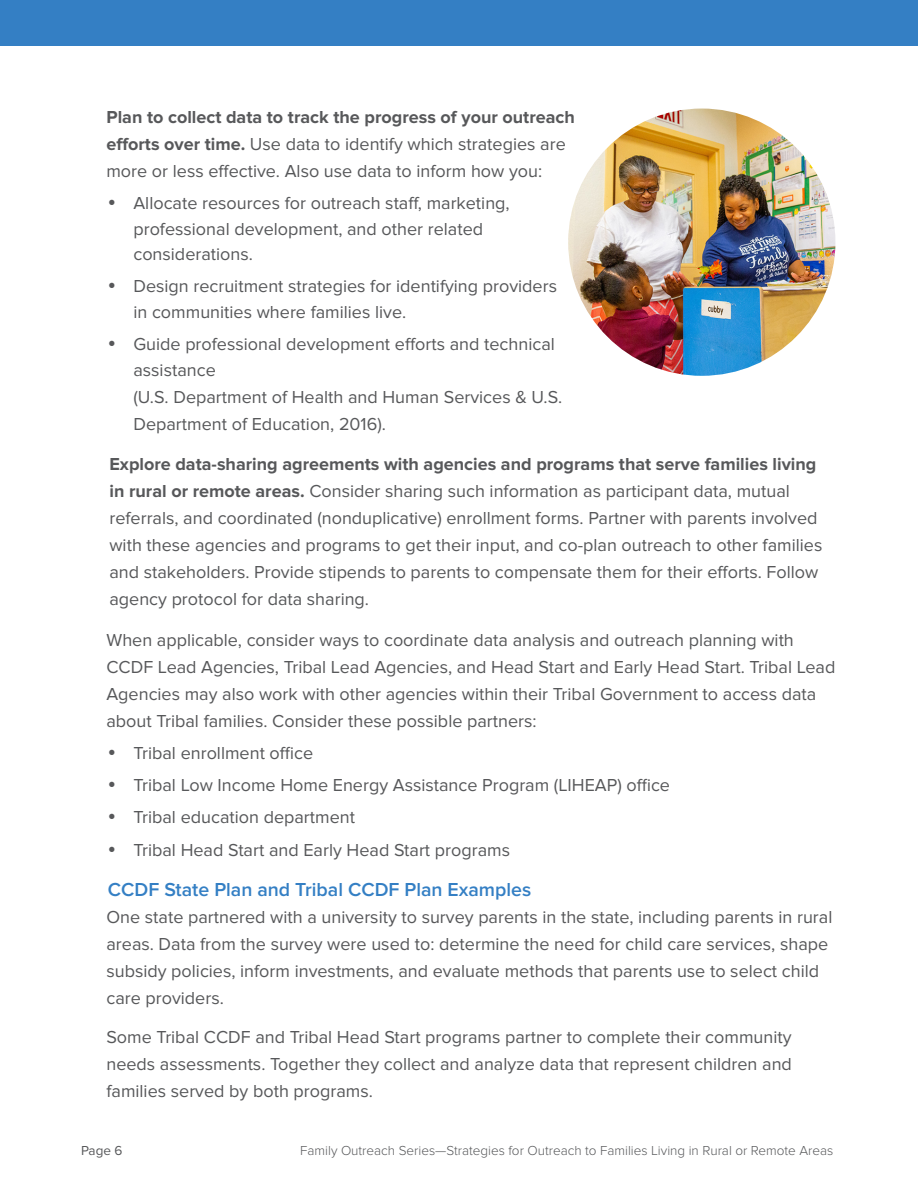
<style>
.page{position:relative;width:918px;height:1188px;background:#fff}
.page>*{position:absolute;margin:0;border:0;box-sizing:border-box;transform-origin:0 0}
.t1{font:600 19.5px "Proxima Nova";color:#347fc4}
.t2{font:18px/27px "Proxima Nova";color:#57585a}
.t3{font:300 13.5px "Proxima Nova";color:#57585a}
.t4{font:13.5px "Proxima Nova";color:#57585a}
.s1{font-weight:700}
</style>
<div class="page">
<div style="left:0;top:0;width:918px;height:45px;background:#347fc4"></div>
<img style="left:568px;top:109px;width:267px;height:267px;border-radius:134px">
<p class="t2" style="left:106px;top:104px;width:470px"><span class="s1">Plan to collect data to track the progress of your outreach efforts over time.</span> Use data to identify which strategies are more or less effective. Also use data to inform how you:</p>
<p class="t2" style="left:133px;top:191px;width:378px;line-height:25.5px">Allocate resources for outreach staff, marketing, professional development, and other related considerations.</p>
<p class="t2" style="left:133px;top:274px;width:425px;line-height:25.5px">Design recruitment strategies for identifying providers in communities where families live.</p>
<p class="t2" style="left:133px;top:331px;width:431px;line-height:26.5px">Guide professional development efforts and technical assistance<br>(U.S. Department of Health and Human Services &amp; U.S.<br>Department of Education, 2016).</p>
<p class="t2" style="left:109px;top:451px;width:714px"><span class="s1">Explore data-sharing agreements with agencies and programs that serve families living in rural or remote areas.</span> Consider sharing such information as participant data, mutual referrals, and coordinated (nonduplicative) enrollment forms. Partner with parents involved with these agencies and programs to get their input, and co-plan outreach to other families and stakeholders. Provide stipends to parents to compensate them for their efforts. Follow agency protocol for data sharing.</p>
<p class="t2" style="left:106px;top:626px;width:731px">When applicable, consider ways to coordinate data analysis and outreach planning with CCDF Lead Agencies, Tribal Lead Agencies, and Head Start and Early Head Start. Tribal Lead Agencies may also work with other agencies within their Tribal Government to access data about Tribal families. Consider these possible partners:</p>
<p class="t2" style="left:133px;top:740px;width:181px">Tribal enrollment office</p>
<p class="t2" style="left:133px;top:772px;width:538px">Tribal Low Income Home Energy Assistance Program (LIHEAP) office</p>
<p class="t2" style="left:133px;top:804px;width:223px">Tribal education department</p>
<p class="t2" style="left:133px;top:836px;width:378px">Tribal Head Start and Early Head Start programs</p>
<h4 class="t1" style="left:108px;top:878px;width:425px">CCDF State Plan and Tribal CCDF Plan Examples</h4>
<p class="t2" style="left:106px;top:904px;width:728px">One state partnered with a university to survey parents in the state, including parents in rural areas. Data from the survey were used to: determine the need for child care services, shape subsidy policies, inform investments, and evaluate methods that parents use to select child care providers.</p>
<p class="t2" style="left:106px;top:1024px;width:687px;text-align:justify">Some Tribal CCDF and Tribal Head Start programs partner to complete their community needs assessments. Together they collect and analyze data that represent children and families served by both programs.</p>
<p class="t4" style="left:81px;top:1143px;width:43px">Page 6</p>
<p class="t3" style="left:300px;top:1143px;width:535px">Family Outreach Series—Strategies for Outreach to Families Living in Rural or Remote Areas</p>
</div>
